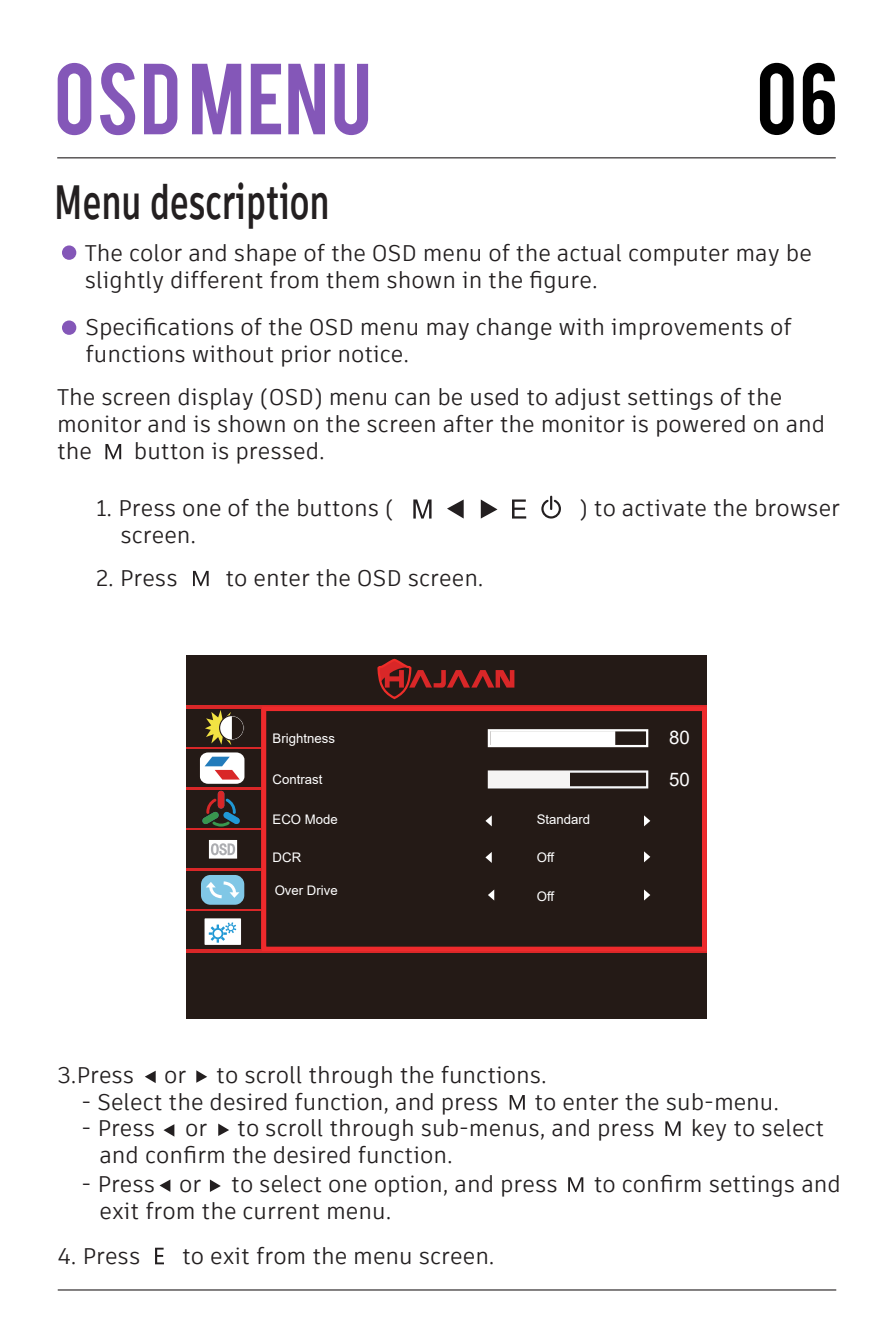
<style>
.page{position:relative;width:893px;height:1340px;background:#fff}
.page>*{position:absolute;margin:0;border:0;box-sizing:border-box;transform-origin:0 0}
.t1{font:79.2px "Bebas";letter-spacing:.02em;color:#8457b8}
.t2{font:79.2px "Bebas";color:#000}
.t3{font:700 47.93px "Artifakt Element";color:#231f20;scale:.69 1}
.t4{font:22.5px/27px "Artifakt Element";color:#231f20}
.t5{font:18.68px "Arial";color:#fff}
.t6{font:13.28px "Arial";color:#fff}
</style>
<div class="page">
<svg style="left:568px;top:1177px;width:15px;height:14px"></svg>
<svg style="left:665px;top:1121px;width:15px;height:14px"></svg>
<svg style="left:510px;top:1095px;width:15px;height:14px"></svg>
<svg style="left:155px;top:1247px;width:9px;height:17px"></svg>
<svg style="left:145px;top:1070px;width:11px;height:13px"></svg>
<svg style="left:196px;top:1070px;width:11px;height:12px"></svg>
<svg style="left:163px;top:1124px;width:11px;height:12px"></svg>
<svg style="left:218px;top:1123px;width:11px;height:12px"></svg>
<svg style="left:160px;top:1179px;width:10px;height:12px"></svg>
<svg style="left:210px;top:1179px;width:11px;height:12px"></svg>
<svg style="left:193px;top:571px;width:16px;height:15px"></svg>
<svg style="left:105px;top:444px;width:16px;height:15px"></svg>
<svg style="left:413px;top:499px;width:19px;height:19px"></svg>
<svg style="left:447px;top:499px;width:17px;height:19px"></svg>
<svg style="left:512px;top:499px;width:14px;height:19px"></svg>
<svg style="left:481px;top:499px;width:16px;height:19px"></svg>
<svg style="left:541px;top:495px;width:20px;height:23px"></svg>
<div style="left:186px;top:655px;width:521px;height:363px;background:#241a16"></div>
<svg style="left:186px;top:705px;width:521px;height:247px;fill:#d92728"></svg>
<div style="left:262px;top:706px;width:444px;height:245px;background:#241a16;border:4px solid #ee2a2c"></div>
<div style="left:186px;top:749px;width:74px;height:37px;background:#241a16"></div>
<div style="left:186px;top:709px;width:74px;height:37px;background:#241a16"></div>
<div style="left:186px;top:790px;width:74px;height:37px;background:#241a16"></div>
<div style="left:186px;top:830px;width:74px;height:37px;background:#241a16"></div>
<div style="left:186px;top:871px;width:74px;height:37px;background:#241a16"></div>
<div style="left:186px;top:911px;width:74px;height:38px;background:#241a16"></div>
<div style="left:219px;top:715px;width:26px;height:25px;border:1px solid #241a16;border-radius:50%"></div>
<svg style="left:205px;top:710px;width:38px;height:35px"></svg>
<div style="left:200px;top:752px;width:44px;height:31px;background:#fff;border-radius:8px"></div>
<svg style="left:205px;top:756px;width:35px;height:23px"></svg>
<svg style="left:208px;top:840px;width:30px;height:19px"></svg>
<div style="left:201px;top:875px;width:43px;height:29px;background:#80c7e6;border-radius:9px"></div>
<svg style="left:206px;top:881px;width:33px;height:17px"></svg>
<svg style="left:204px;top:918px;width:37px;height:27px"></svg>
<div style="left:218px;top:790px;width:6px;height:18px;background:#d92728;border-radius:3px"></div>
<svg style="left:202px;top:798px;width:38px;height:28px"></svg>
<div style="left:488px;top:729px;width:160px;height:18px;border:2px solid #fff"></div>
<div style="left:490px;top:731px;width:125px;height:14px;background:#fff;border:2px solid #fff"></div>
<div style="left:488px;top:770px;width:160px;height:18px;border:2px solid #f6f7f9"></div>
<div style="left:488px;top:771px;width:81px;height:15px;background:#f5f4f4"></div>
<svg style="left:485px;top:815px;width:7px;height:11px"></svg>
<svg style="left:644px;top:815px;width:6px;height:11px"></svg>
<svg style="left:485px;top:852px;width:7px;height:11px"></svg>
<svg style="left:644px;top:851px;width:6px;height:11px"></svg>
<svg style="left:488px;top:890px;width:6px;height:10px"></svg>
<svg style="left:644px;top:889px;width:6px;height:11px"></svg>
<svg style="left:377px;top:658px;width:137px;height:42px"></svg>
<div style="left:62px;top:245px;width:14px;height:15px;background:#8457b8;border-radius:50%"></div>
<div style="left:62px;top:320px;width:14px;height:15px;background:#8457b8;border-radius:50%"></div>
<hr style="left:57px;top:157px;width:779px;height:1px;background:#231f20">
<hr style="left:58px;top:1289px;width:778px;height:1px;background:#231f20">
<h1 class="t1" style="left:54px;top:41px;width:319px">OSD MENU</h1>
<h1 class="t2" style="left:756px;top:41px;width:84px">06</h1>
<h2 class="t3" style="left:54px;top:168px;width:401px">Menu description</h2>
<p class="t4" style="left:85px;top:239px;width:728px">The color and shape of the OSD menu of the actual computer may be slightly different from them shown in the figure.</p>
<p class="t4" style="left:85px;top:314px;width:708px">Specifications of the OSD menu may change with improvements of functions without prior notice.</p>
<p class="t4" style="left:57px;top:384px;width:770px">The screen display (OSD) menu can be used to adjust settings of the monitor and is shown on the screen after the monitor is powered on and the</p>
<p class="t4" style="left:134px;top:438px;width:192px">button is pressed.</p>
<p class="t4" style="left:97px;top:494px;width:299px">1. Press one of the buttons (</p>
<p class="t4" style="left:579px;top:494px;width:263px">) to activate the browser</p>
<p class="t4" style="left:120px;top:521px;width:77px">screen.</p>
<p class="t4" style="left:97px;top:564px;width:83px">2. Press</p>
<p class="t4" style="left:225px;top:564px;width:260px">to enter the OSD screen.</p>
<p class="t6" style="left:273px;top:729px;width:64px">Brightness</p>
<p class="t6" style="left:273px;top:770px;width:51px">Contrast</p>
<p class="t6" style="left:273px;top:810px;width:67px">ECO Mode</p>
<p class="t6" style="left:537px;top:810px;width:55px">Standard</p>
<p class="t6" style="left:273px;top:847px;width:30px">DCR</p>
<p class="t6" style="left:275px;top:881px;width:65px">Over Drive</p>
<p class="t6" style="left:537px;top:847px;width:19px">Off</p>
<p class="t6" style="left:537px;top:886px;width:19px">Off</p>
<p class="t5" style="left:669px;top:725px;width:22px">80</p>
<p class="t5" style="left:669px;top:766px;width:22px">50</p>
<p class="t4" style="left:58px;top:1061px;width:78px">3.Press</p>
<p class="t4" style="left:164px;top:1061px;width:24px">or</p>
<p class="t4" style="left:216px;top:1061px;width:332px">to scroll through the functions.</p>
<p class="t4" style="left:82px;top:1114px;width:75px">- Press</p>
<p class="t4" style="left:185px;top:1114px;width:24px">or</p>
<p class="t4" style="left:237px;top:1114px;width:419px">to scroll through sub-menus, and press</p>
<p class="t4" style="left:691px;top:1114px;width:135px">key to select</p>
<p class="t4" style="left:99px;top:1141px;width:355px">and confirm the desired function.</p>
<p class="t4" style="left:82px;top:1170px;width:121px">- Press or</p>
<p class="t4" style="left:231px;top:1170px;width:328px">to select one option, and press</p>
<p class="t4" style="left:594px;top:1170px;width:249px">to confirm settings and</p>
<p class="t4" style="left:99px;top:1197px;width:293px">exit from the current menu.</p>
<p class="t4" style="left:82px;top:1088px;width:418px">- Select the desired function, and press</p>
<p class="t4" style="left:534px;top:1088px;width:246px">to enter the sub-menu.</p>
<p class="t4" style="left:58px;top:1242px;width:84px">4. Press</p>
<p class="t4" style="left:182px;top:1242px;width:314px">to exit from the menu screen.</p>
</div>
